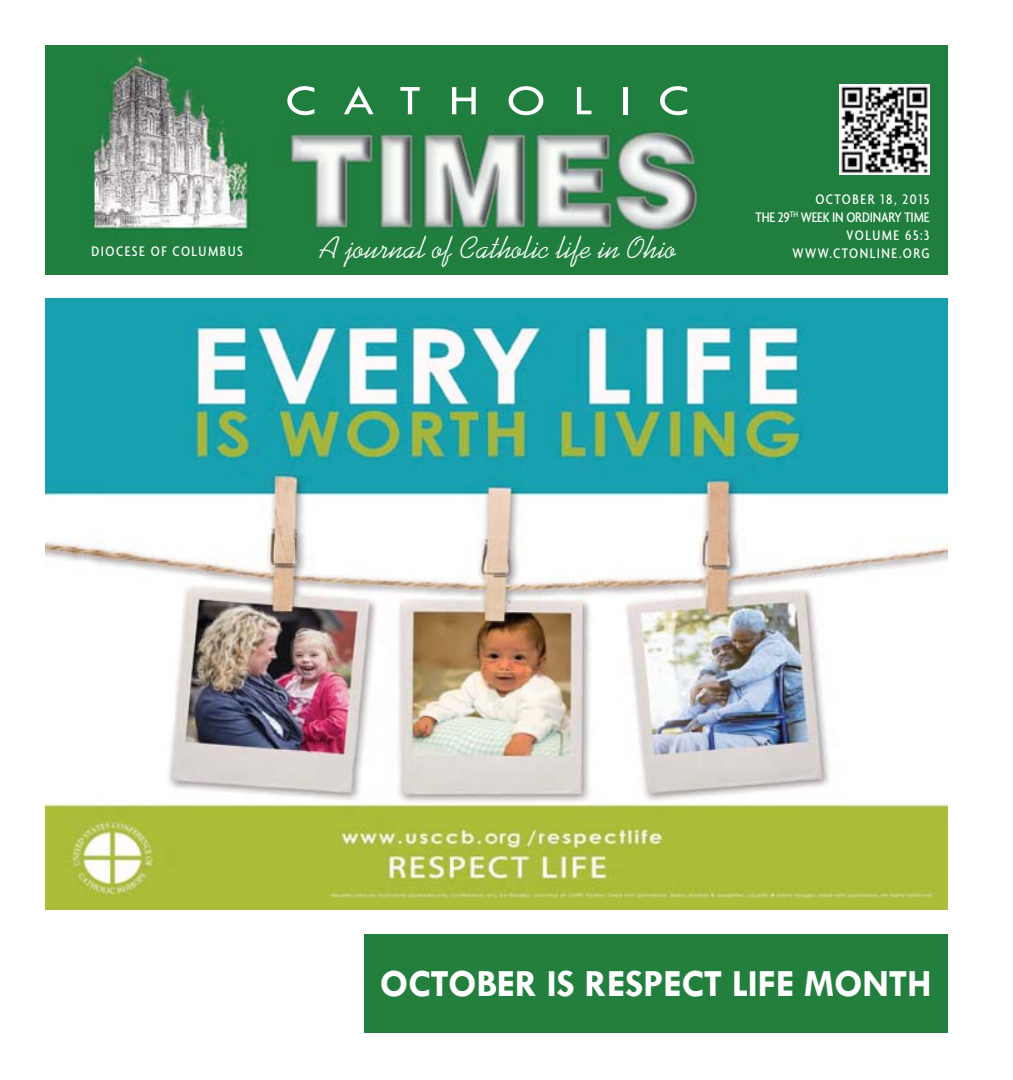
<style>
.page{position:relative;width:1013px;height:1080px;background:#fff}
.page>*{position:absolute;margin:0;border:0;box-sizing:border-box;transform-origin:0 0}
.t1{font:43.75px "Tw Cen";letter-spacing:.54em;color:#fff;scale:1.16 1}
.t2{font:700 38.75px "Tw Cen";letter-spacing:-.01em;color:#fff}
.t3{font:31.25px "Kaufmann";letter-spacing:.01em;color:#fff}
.t4{font:500 condensed 15px/18px "Agenda";letter-spacing:.1em;color:#fff;text-align:right}
</style>
<div class="page">
<img style="left:45px;top:45px;width:902px;height:229px">
<div style="left:364px;top:934px;width:583px;height:99px;background:#227f3e"></div>
<img style="left:45px;top:298px;width:902px;height:612px">
<img style="left:839px;top:85px;width:90px;height:90px">
<h1 class="t1" style="left:285px;top:74px;width:349px">CATHOLIC</h1>
<p class="t4" style="left:91px;top:242px;width:153px">DIOCESE OF COLUMBUS</p>
<h3 class="t3" style="left:321px;top:230px;width:357px">A journal of Catholic life in Ohio</h3>
<p class="t4" style="left:755px;top:190px;width:175px">OCTOBER 18, 2015<br>THE 29<sup>TH</sup> WEEK IN ORDINARY TIME<br>VOLUME 65:3<br>WWW.CTONLINE.ORG</p>
<h2 class="t2" style="left:380px;top:961px;width:553px">OCTOBER IS RESPECT LIFE MONTH</h2>
</div>
